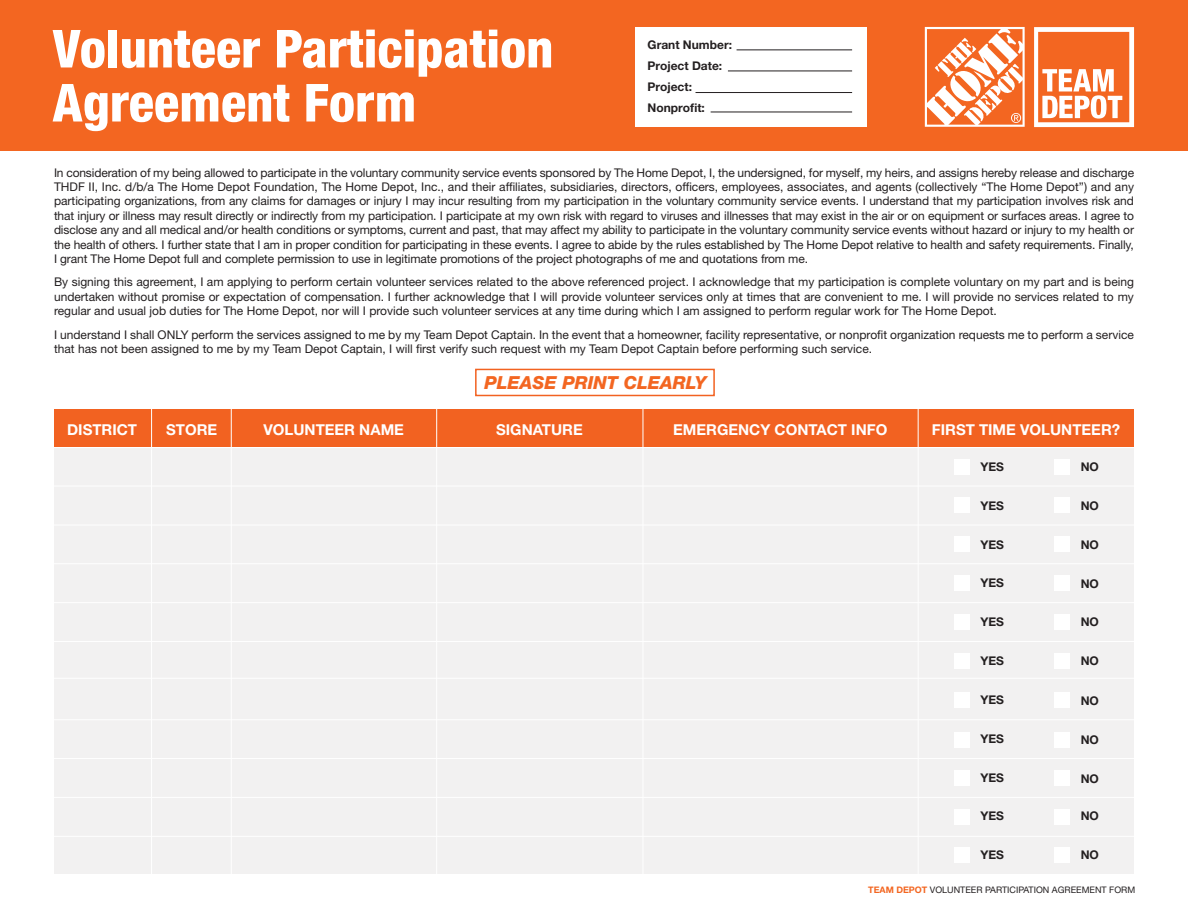
<style>
.page{position:relative;width:1188px;height:918px;background:#fff}
.page>*{position:absolute;margin:0;border:0;box-sizing:border-box;transform-origin:0 0}
.t1{font:800 condensed 52.5px/54px "Helvetica Neue LT Std";color:#fff}
.t2{font:italic 800 18px "Helvetica Neue LT Std";color:#f36621}
.t3{font:700 15px "Helvetica Neue LT Std";color:#fff}
.t4{font:12px/14.4px "Helvetica Neue LT Std";color:#231f20;text-align:justify}
.t5{font:700 12px/21px "Helvetica Neue LT Std";color:#231f20}
.t6{font:9px "Helvetica Neue LT Std";color:#231f20}
.s1{font-weight:700;color:#f36621}
</style>
<div class="page">
<div style="left:54px;top:448px;width:1080px;height:426px;background:#f2f1f1"></div>
<div style="left:54px;top:409px;width:1080px;height:38px;background:#f26221"></div>
<div style="left:0;top:0;width:1188px;height:150px;background:#f36621"></div>
<svg style="left:925px;top:27px;width:100px;height:100px"></svg>
<svg style="left:1034px;top:27px;width:100px;height:100px"></svg>
<div style="left:954px;top:498px;width:15px;height:15px;background:#fff"></div>
<div style="left:954px;top:459px;width:15px;height:16px;background:#fff"></div>
<div style="left:954px;top:536px;width:15px;height:16px;background:#fff"></div>
<div style="left:954px;top:575px;width:15px;height:16px;background:#fff"></div>
<div style="left:954px;top:614px;width:15px;height:16px;background:#fff"></div>
<div style="left:954px;top:653px;width:15px;height:15px;background:#fff"></div>
<div style="left:954px;top:770px;width:15px;height:16px;background:#fff"></div>
<div style="left:954px;top:692px;width:15px;height:15px;background:#fff"></div>
<div style="left:954px;top:809px;width:15px;height:15px;background:#fff"></div>
<div style="left:954px;top:732px;width:15px;height:15px;background:#fff"></div>
<div style="left:954px;top:848px;width:15px;height:15px;background:#fff"></div>
<hr style="left:41px;top:486px;width:1120px;height:1px;background:#fff">
<hr style="left:41px;top:525px;width:1120px;height:1px;background:#fff">
<hr style="left:41px;top:719px;width:1120px;height:1px;background:#fff">
<hr style="left:41px;top:563px;width:1120px;height:1px;background:#fff">
<hr style="left:41px;top:758px;width:1120px;height:1px;background:#fff">
<hr style="left:41px;top:602px;width:1120px;height:1px;background:#fff">
<hr style="left:41px;top:797px;width:1120px;height:1px;background:#fff">
<hr style="left:41px;top:641px;width:1120px;height:1px;background:#fff">
<hr style="left:41px;top:836px;width:1120px;height:1px;background:#fff">
<hr style="left:41px;top:678px;width:1120px;height:1px;background:#fff">
<hr style="left:151px;top:397px;width:1px;height:521px;background:#fff">
<hr style="left:231px;top:397px;width:1px;height:521px;background:#fff">
<hr style="left:436px;top:397px;width:1px;height:521px;background:#fff">
<hr style="left:643px;top:397px;width:1px;height:521px;background:#fff">
<hr style="left:918px;top:397px;width:1px;height:521px;background:#fff">
<div style="left:635px;top:27px;width:231px;height:99px;background:#fff"></div>
<div style="left:475px;top:369px;width:240px;height:27px;border:2px solid #f26221"></div>
<hr style="left:737px;top:50px;width:115px;height:1px;background:#231f20">
<hr style="left:728px;top:71px;width:124px;height:1px;background:#231f20">
<hr style="left:696px;top:92px;width:156px;height:1px;background:#231f20">
<hr style="left:711px;top:112px;width:141px;height:1px;background:#231f20">
<div style="left:1055px;top:498px;width:15px;height:15px;background:#fff"></div>
<div style="left:1055px;top:459px;width:15px;height:16px;background:#fff"></div>
<div style="left:1055px;top:536px;width:15px;height:16px;background:#fff"></div>
<div style="left:1055px;top:575px;width:15px;height:16px;background:#fff"></div>
<div style="left:1055px;top:614px;width:15px;height:16px;background:#fff"></div>
<div style="left:1055px;top:653px;width:15px;height:15px;background:#fff"></div>
<div style="left:1055px;top:770px;width:15px;height:16px;background:#fff"></div>
<div style="left:1055px;top:692px;width:15px;height:15px;background:#fff"></div>
<div style="left:1055px;top:809px;width:15px;height:15px;background:#fff"></div>
<div style="left:1055px;top:732px;width:15px;height:15px;background:#fff"></div>
<div style="left:1055px;top:848px;width:15px;height:15px;background:#fff"></div>
<h1 class="t1" style="left:52px;top:21px;width:502px">Volunteer Participation<br>Agreement Form</h1>
<p class="t4" style="left:54px;top:165px;width:1082px">In consideration of my being allowed to participate in the voluntary community service events sponsored by The Home Depot, I, the undersigned, for myself, my heirs, and assigns hereby release and discharge THDF II, Inc. d/b/a The Home Depot Foundation, The Home Depot, Inc., and their affiliates, subsidiaries, directors, officers, employees, associates, and agents (collectively “The Home Depot”) and any participating organizations, from any claims for damages or injury I may incur resulting from my participation in the voluntary community service events. I understand that my participation involves risk and that injury or illness may result directly or indirectly from my participation. I participate at my own risk with regard to viruses and illnesses that may exist in the air or on equipment or surfaces areas. I agree to disclose any and all medical and/or health conditions or symptoms, current and past, that may affect my ability to participate in the voluntary community service events without hazard or injury to my health or the health of others. I further state that I am in proper condition for participating in these events. I agree to abide by the rules established by The Home Depot relative to health and safety requirements. Finally, I grant The Home Depot full and complete permission to use in legitimate promotions of the project photographs of me and quotations from me.</p>
<p class="t4" style="left:54px;top:275px;width:1082px">By signing this agreement, I am applying to perform certain volunteer services related to the above referenced project. I acknowledge that my participation is complete voluntary on my part and is being undertaken without promise or expectation of compensation. I further acknowledge that I will provide volunteer services only at times that are convenient to me. I will provide no services related to my regular and usual job duties for The Home Depot, nor will I provide such volunteer services at any time during which I am assigned to perform regular work for The Home Depot.</p>
<p class="t4" style="left:54px;top:327px;width:1081px">I understand I shall ONLY perform the services assigned to me by my Team Depot Captain. In the event that a homeowner, facility representative, or nonprofit organization requests me to perform a service that has not been assigned to me by my Team Depot Captain, I will first verify such request with my Team Depot Captain before performing such service.</p>
<p class="t5" style="left:648px;top:34px;width:86px">Grant Number:<br>Project Date:<br>Project:<br>Nonprofit:</p>
<h2 class="t2" style="left:484px;top:372px;width:224px">PLEASE PRINT CLEARLY</h2>
<p class="t3" style="left:67px;top:420px;width:71px">DISTRICT</p>
<p class="t3" style="left:166px;top:420px;width:53px">STORE</p>
<p class="t3" style="left:263px;top:420px;width:142px">VOLUNTEER NAME</p>
<p class="t3" style="left:496px;top:420px;width:88px">SIGNATURE</p>
<p class="t3" style="left:673px;top:420px;width:216px">EMERGENCY CONTACT INFO</p>
<p class="t3" style="left:932px;top:420px;width:190px">FIRST TIME VOLUNTEER?</p>
<p class="t5" style="left:980px;top:456px;width:25px">YES</p>
<p class="t5" style="left:1081px;top:456px;width:20px">NO</p>
<p class="t5" style="left:980px;top:495px;width:25px">YES</p>
<p class="t5" style="left:1081px;top:495px;width:20px">NO</p>
<p class="t5" style="left:980px;top:534px;width:25px">YES</p>
<p class="t5" style="left:1081px;top:534px;width:20px">NO</p>
<p class="t5" style="left:980px;top:572px;width:25px">YES</p>
<p class="t5" style="left:1081px;top:573px;width:20px">NO</p>
<p class="t5" style="left:980px;top:611px;width:25px">YES</p>
<p class="t5" style="left:1081px;top:611px;width:20px">NO</p>
<p class="t5" style="left:980px;top:650px;width:25px">YES</p>
<p class="t5" style="left:1081px;top:650px;width:20px">NO</p>
<p class="t5" style="left:980px;top:689px;width:25px">YES</p>
<p class="t5" style="left:1081px;top:690px;width:20px">NO</p>
<p class="t5" style="left:980px;top:728px;width:25px">YES</p>
<p class="t5" style="left:1081px;top:729px;width:20px">NO</p>
<p class="t5" style="left:980px;top:767px;width:25px">YES</p>
<p class="t5" style="left:1081px;top:768px;width:20px">NO</p>
<p class="t5" style="left:980px;top:805px;width:25px">YES</p>
<p class="t5" style="left:1081px;top:805px;width:20px">NO</p>
<p class="t5" style="left:980px;top:844px;width:25px">YES</p>
<p class="t5" style="left:1081px;top:844px;width:20px">NO</p>
<p class="t6" style="left:868px;top:884px;width:269px"><span class="s1">TEAM DEPOT</span> VOLUNTEER PARTICIPATION AGREEMENT FORM</p>
</div>
